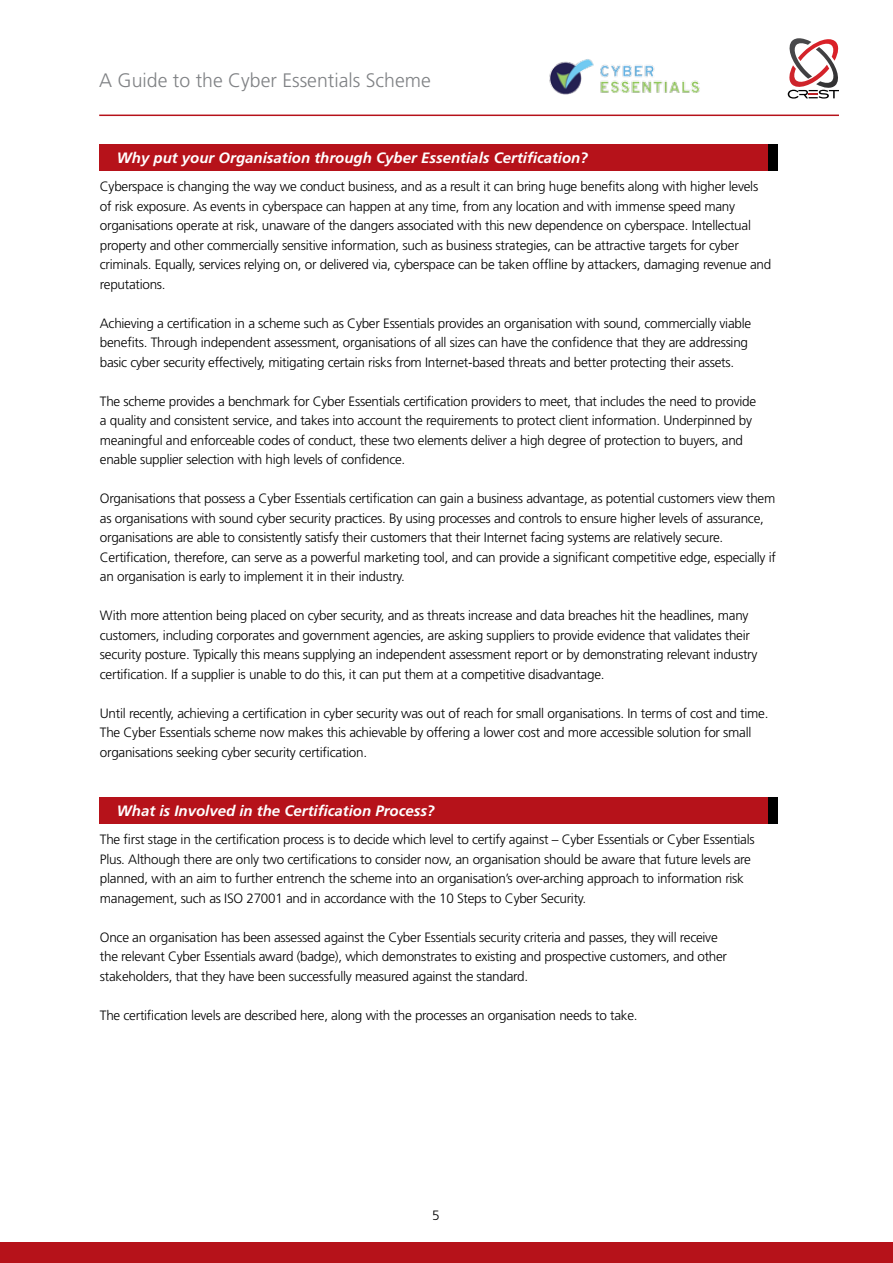
<style>
.page{position:relative;width:893px;height:1263px;background:#fff}
.page>*{position:absolute;margin:0;border:0;box-sizing:border-box;transform-origin:0 0}
.t1{font:300 19.5px "Frutiger";color:#808285}
.t2{font:italic 700 15px "Frutiger";color:#fff}
.t3{font:300 13.5px/19.5px "Frutiger";letter-spacing:-.02em;color:#000}
</style>
<div class="page">
<div style="left:0;top:1242px;width:893px;height:21px;background:#b6121a"></div>
<hr style="left:99px;top:115px;width:740px;height:1px;background:#b6121a">
<svg style="left:787px;top:38px;width:52px;height:61px"></svg>
<img style="left:549px;top:59px;width:151px;height:36px">
<div style="left:99px;top:145px;width:678px;height:26px;background:#b6121a"></div>
<div style="left:99px;top:797px;width:678px;height:27px;background:#b6121a"></div>
<div style="left:768px;top:145px;width:10px;height:26px;background:#000"></div>
<div style="left:768px;top:797px;width:10px;height:27px;background:#000"></div>
<h1 class="t1" style="left:99px;top:69px;width:333px">A Guide to the Cyber Essentials Scheme</h1>
<p class="t2" style="left:117px;top:149px;width:472px">Why put your Organisation through Cyber Essentials Certification?</p>
<p class="t3" style="left:100px;top:177px;width:673px">Cyberspace is changing the way we conduct business, and as a result it can bring huge benefits along with higher levels of risk exposure. As events in cyberspace can happen at any time, from any location and with immense speed many organisations operate at risk, unaware of the dangers associated with this new dependence on cyberspace. Intellectual property and other commercially sensitive information, such as business strategies, can be attractive targets for cyber criminals. Equally, services relying on, or delivered via, cyberspace can be taken offline by attackers, damaging revenue and reputations.</p>
<p class="t3" style="left:100px;top:313px;width:653px">Achieving a certification in a scheme such as Cyber Essentials provides an organisation with sound, commercially viable benefits. Through independent assessment, organisations of all sizes can have the confidence that they are addressing basic cyber security effectively, mitigating certain risks from Internet-based threats and better protecting their assets.</p>
<p class="t3" style="left:100px;top:391px;width:658px">The scheme provides a benchmark for Cyber Essentials certification providers to meet, that includes the need to provide a quality and consistent service, and takes into account the requirements to protect client information. Underpinned by meaningful and enforceable codes of conduct, these two elements deliver a high degree of protection to buyers, and enable supplier selection with high levels of confidence.</p>
<p class="t3" style="left:100px;top:489px;width:678px">Organisations that possess a Cyber Essentials certification can gain a business advantage, as potential customers view them as organisations with sound cyber security practices. By using processes and controls to ensure higher levels of assurance, organisations are able to consistently satisfy their customers that their Internet facing systems are relatively secure.<br>Certification, therefore, can serve as a powerful marketing tool, and can provide a significant competitive edge, especially if an organisation is early to implement it in their industry.</p>
<p class="t3" style="left:100px;top:606px;width:659px">With more attention being placed on cyber security, and as threats increase and data breaches hit the headlines, many customers, including corporates and government agencies, are asking suppliers to provide evidence that validates their security posture. Typically this means supplying an independent assessment report or by demonstrating relevant industry certification. If a supplier is unable to do this, it can put them at a competitive disadvantage.</p>
<p class="t3" style="left:100px;top:703px;width:670px">Until recently, achieving a certification in cyber security was out of reach for small organisations. In terms of cost and time.<br>The Cyber Essentials scheme now makes this achievable by offering a lower cost and more accessible solution for small organisations seeking cyber security certification.</p>
<p class="t2" style="left:117px;top:802px;width:319px">What is Involved in the Certification Process?</p>
<p class="t3" style="left:100px;top:830px;width:656px">The first stage in the certification process is to decide which level to certify against – Cyber Essentials or Cyber Essentials Plus. Although there are only two certifications to consider now, an organisation should be aware that future levels are planned, with an aim to further entrench the scheme into an organisation’s over-arching approach to information risk management, such as ISO 27001 and in accordance with the 10 Steps to Cyber Security.</p>
<p class="t3" style="left:100px;top:927px;width:629px">Once an organisation has been assessed against the Cyber Essentials security criteria and passes, they will receive the relevant Cyber Essentials award (badge), which demonstrates to existing and prospective customers, and other stakeholders, that they have been successfully measured against the standard.</p>
<p class="t3" style="left:100px;top:1005px;width:539px">The certification levels are described here, along with the processes an organisation needs to take.</p>
<p class="t3" style="left:432px;top:1205px;width:9px">5</p>
</div>
